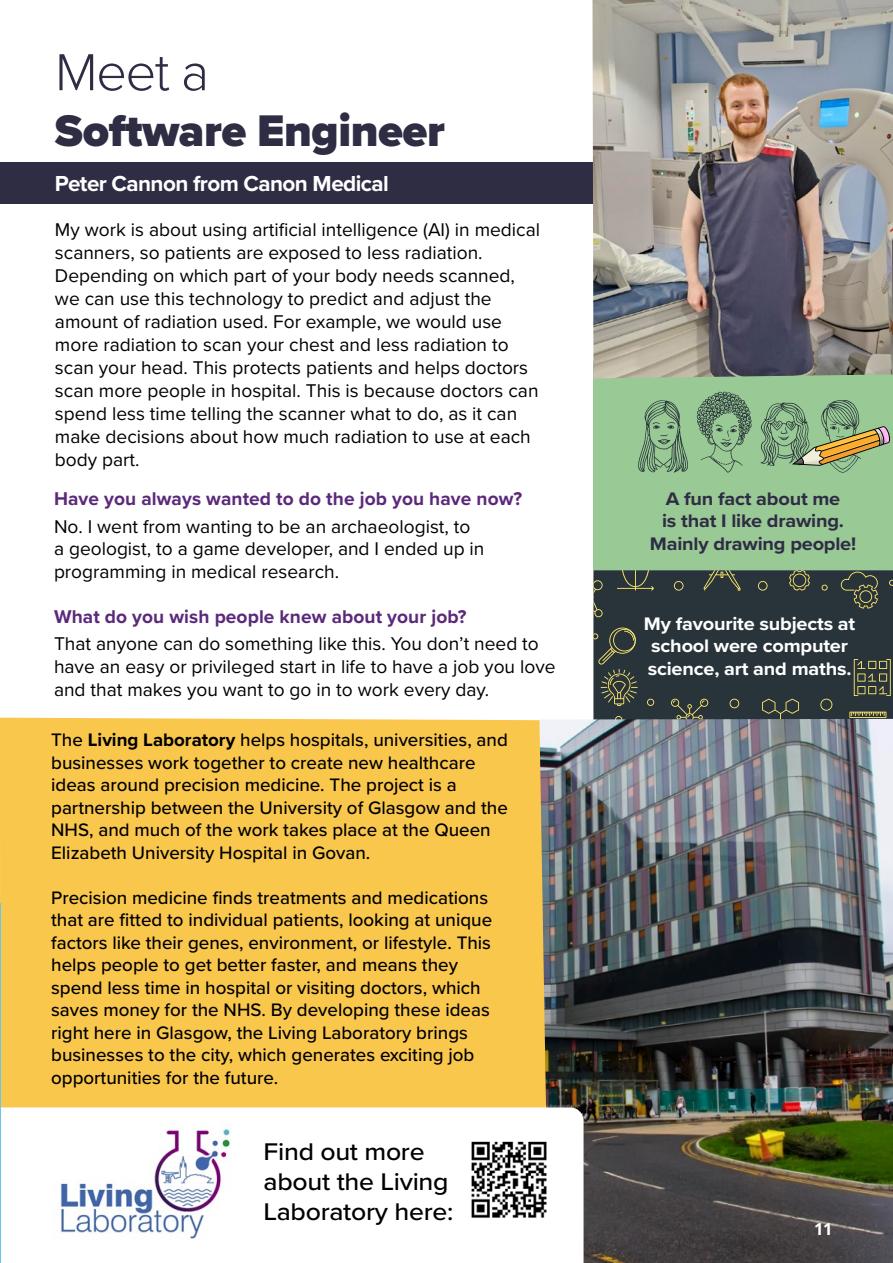
<style>
.page{position:relative;width:893px;height:1263px;background:#fff}
.page>*{position:absolute;margin:0;border:0;box-sizing:border-box;transform-origin:0 0}
.t1{font:300 54px "Proxima Nova";color:#2f2d44}
.t2{font:900 45.9px "Proxima Nova";letter-spacing:-.01em;color:#2f2d44}
.t3{font:500 25.05px/30px "Proxima Nova";letter-spacing:-.01em;color:#000;scale:1.06 1}
.t4{font:700 22.5px "Proxima Nova";letter-spacing:-.025em;color:#fff}
.t5{font:19.2px/23px "Proxima Nova";color:#000}
.t6{font:700 19.2px "Proxima Nova";letter-spacing:.005em;color:#5b297c}
.t7{font:500 18.75px/22.5px "Proxima Nova";color:#000}
.t8{font:700 18.75px/22.5px "Proxima Nova";letter-spacing:-.01em;color:#fff;scale:1.06 1}
.t9{font:700 18.75px/22.5px "Proxima Nova";letter-spacing:-.01em;color:#2f2c44;text-align:center;scale:1.06 1}
.t10{font:700 16.5px "Open Sans";color:#fff}
.s1{font-weight:700}
</style>
<div class="page">
<div style="left:593px;top:361px;width:300px;height:209px;background:#99c995"></div>
<div style="left:593px;top:570px;width:300px;height:148px;background:#28343a"></div>
<svg style="left:674px;top:581px;width:9px;height:10px"></svg>
<svg style="left:758px;top:581px;width:10px;height:10px"></svg>
<svg style="left:822px;top:585px;width:6px;height:6px"></svg>
<svg style="left:889px;top:580px;width:4px;height:6px"></svg>
<svg style="left:820px;top:699px;width:12px;height:12px"></svg>
<svg style="left:593px;top:580px;width:10px;height:37px"></svg>
<svg style="left:841px;top:572px;width:37px;height:37px"></svg>
<svg style="left:703px;top:570px;width:37px;height:21px"></svg>
<svg style="left:854px;top:659px;width:37px;height:37px"></svg>
<svg style="left:720px;top:699px;width:89px;height:19px;background:#36403d"></svg>
<svg style="left:593px;top:627px;width:115px;height:91px;background:#343e3d"></svg>
<svg style="left:617px;top:570px;width:37px;height:21px"></svg>
<svg style="left:849px;top:712px;width:37px;height:6px"></svg>
<svg style="left:789px;top:570px;width:21px;height:21px"></svg>
<div style="left:0;top:163px;width:893px;height:41px;background:#2f2d44"></div>
<div style="left:0;top:718px;width:893px;height:389px;background:#fac74d"></div>
<img style="left:539px;top:719px;width:354px;height:544px">
<svg style="left:1px;top:1107px;width:583px;height:156px"></svg>
<hr style="left:0;top:904px;width:1px;height:359px;background:#6ac8ec">
<hr style="left:0;top:788px;width:1px;height:108px;background:#fff">
<img style="left:592px;top:0;width:301px;height:378px">
<svg style="left:638px;top:400px;width:50px;height:73px"></svg>
<svg style="left:697px;top:392px;width:55px;height:81px"></svg>
<svg style="left:760px;top:400px;width:130px;height:73px"></svg>
<img style="left:469px;top:1140px;width:80px;height:80px">
<h1 class="t1" style="left:55px;top:32px;width:156px">Meet a</h1>
<h2 class="t2" style="left:55px;top:96px;width:391px">Software Engineer</h2>
<p class="t4" style="left:55px;top:166px;width:335px">Peter Cannon from Canon Medical</p>
<p class="t5" style="left:55px;top:217px;width:487px">My work is about using artificial intelligence (AI) in medical scanners, so patients are exposed to less radiation.<br>Depending on which part of your body needs scanned, we can use this technology to predict and adjust the amount of radiation used. For example, we would use more radiation to scan your chest and less radiation to scan your head. This protects patients and helps doctors scan more people in hospital. This is because doctors can spend less time telling the scanner what to do, as it can make decisions about how much radiation to use at each body part.</p>
<p class="t6" style="left:54px;top:484px;width:470px">Have you always wanted to do the job you have now?</p>
<p class="t5" style="left:54px;top:514px;width:432px">No. I went from wanting to be an archaeologist, to a geologist, to a game developer, and I ended up in programming in medical research.</p>
<p class="t6" style="left:54px;top:602px;width:414px">What do you wish people knew about your job?</p>
<p class="t5" style="left:54px;top:631px;width:503px">That anyone can do something like this. You don’t need to have an easy or privileged start in life to have a job you love and that makes you want to go in to work every day.</p>
<p class="t7" style="left:51px;top:728px;width:458px">The <span class="s1">Living Laboratory</span> helps hospitals, universities, and businesses work together to create new healthcare ideas around precision medicine. The project is a partnership between the University of Glasgow and the NHS, and much of the work takes place at the Queen Elizabeth University Hospital in Govan.</p>
<p class="t7" style="left:51px;top:886px;width:442px">Precision medicine finds treatments and medications that are fitted to individual patients, looking at unique factors like their genes, environment, or lifestyle. This helps people to get better faster, and means they spend less time in hospital or visiting doctors, which saves money for the NHS. By developing these ideas right here in Glasgow, the Living Laboratory brings businesses to the city, which generates exciting job opportunities for the future.</p>
<h3 class="t3" style="left:264px;top:1135px;width:180px">Find out more about the Living<br>Laboratory here:</h3>
<p class="t9" style="left:650px;top:487px;width:196px">A fun fact about me<br>is that I like drawing.<br>Mainly drawing people!</p>
<p class="t8" style="left:644px;top:612px;width:201px">My favourite subjects at school were computer science, art and maths.</p>
<p class="t10" style="left:814px;top:1217px;width:20px">11</p>
</div>
